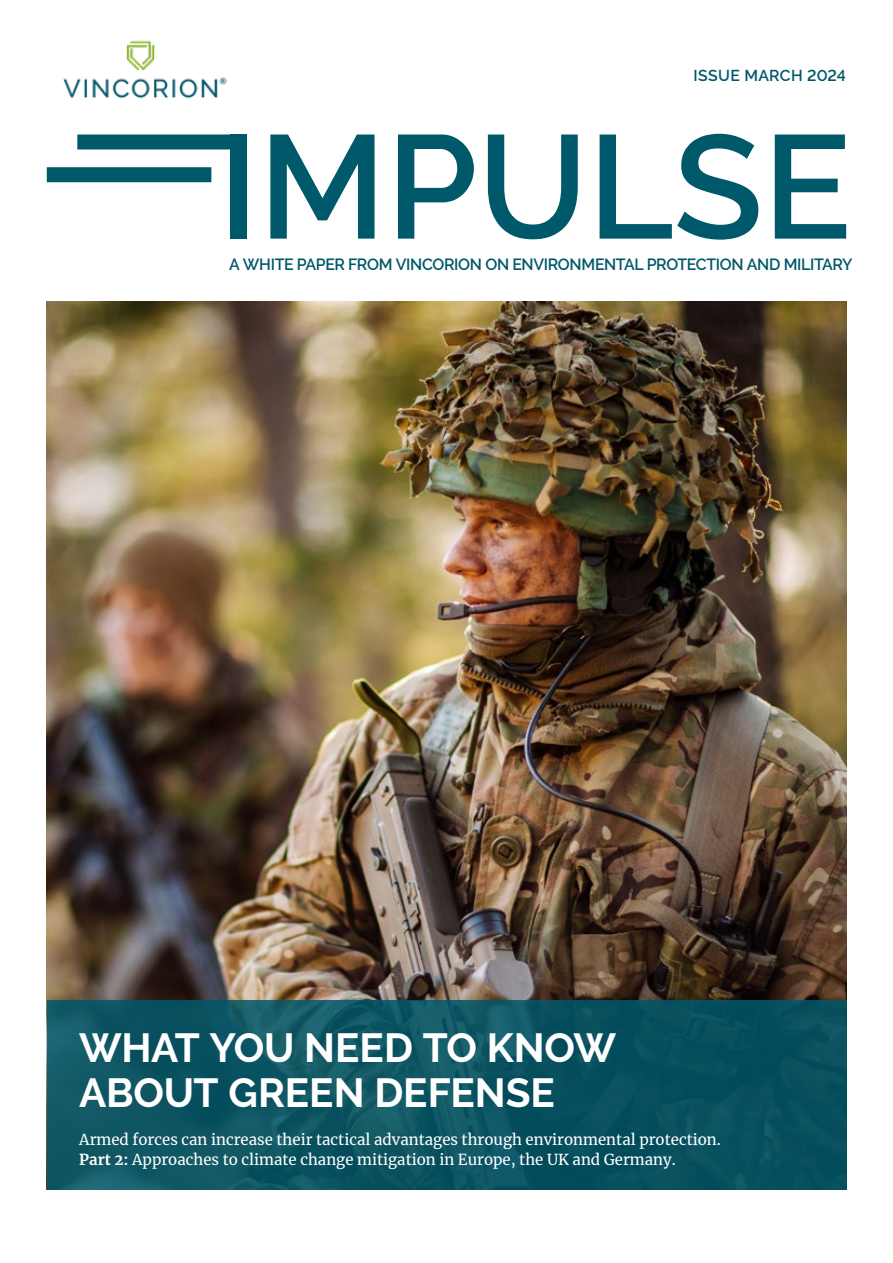
<style>
.page{position:relative;width:893px;height:1263px;background:#fff}
.page>*{position:absolute;margin:0;border:0;box-sizing:border-box;transform-origin:0 0}
.t1{font:600 146.55px "Raleway";color:#00586b}
.t2{font:700 40.5px/45px "Raleway";letter-spacing:-.005em;color:#fff}
.t3{font:600 16.2px "Raleway";letter-spacing:-.025em;color:#00586b}
.t4{font:600 15.75px "Raleway";letter-spacing:.02em;color:#00586b}
.t5{font:15px/19.5px "Merriweather";color:#fff}
.s1{font-weight:700}
</style>
<div class="page">
<img style="left:47px;top:301px;width:799px;height:700px">
<svg style="left:47px;top:1001px;width:799px;height:189px;fill:#0a5260"></svg>
<div style="left:77px;top:134px;width:170px;height:15px;background:#00586b"></div>
<div style="left:47px;top:167px;width:164px;height:15px;background:#00586b"></div>
<img style="left:63px;top:40px;width:164px;height:59px">
<p class="t4" style="left:693px;top:67px;width:154px">ISSUE MARCH 2024</p>
<h1 class="t1" style="left:219px;top:103px;width:634px">IMPULSE</h1>
<p class="t3" style="left:229px;top:255px;width:625px">A WHITE PAPER FROM VINCORION ON ENVIRONMENTAL PROTECTION AND MILITARY</p>
<h2 class="t2" style="left:79px;top:1025px;width:538px">WHAT YOU NEED TO KNOW<br>ABOUT GREEN DEFENSE</h2>
<p class="t5" style="left:79px;top:1129px;width:643px">Armed forces can increase their tactical advantages through environmental protection.<br><span class="s1">Part 2:</span> Approaches to climate change mitigation in Europe, the UK and Germany.</p>
</div>
